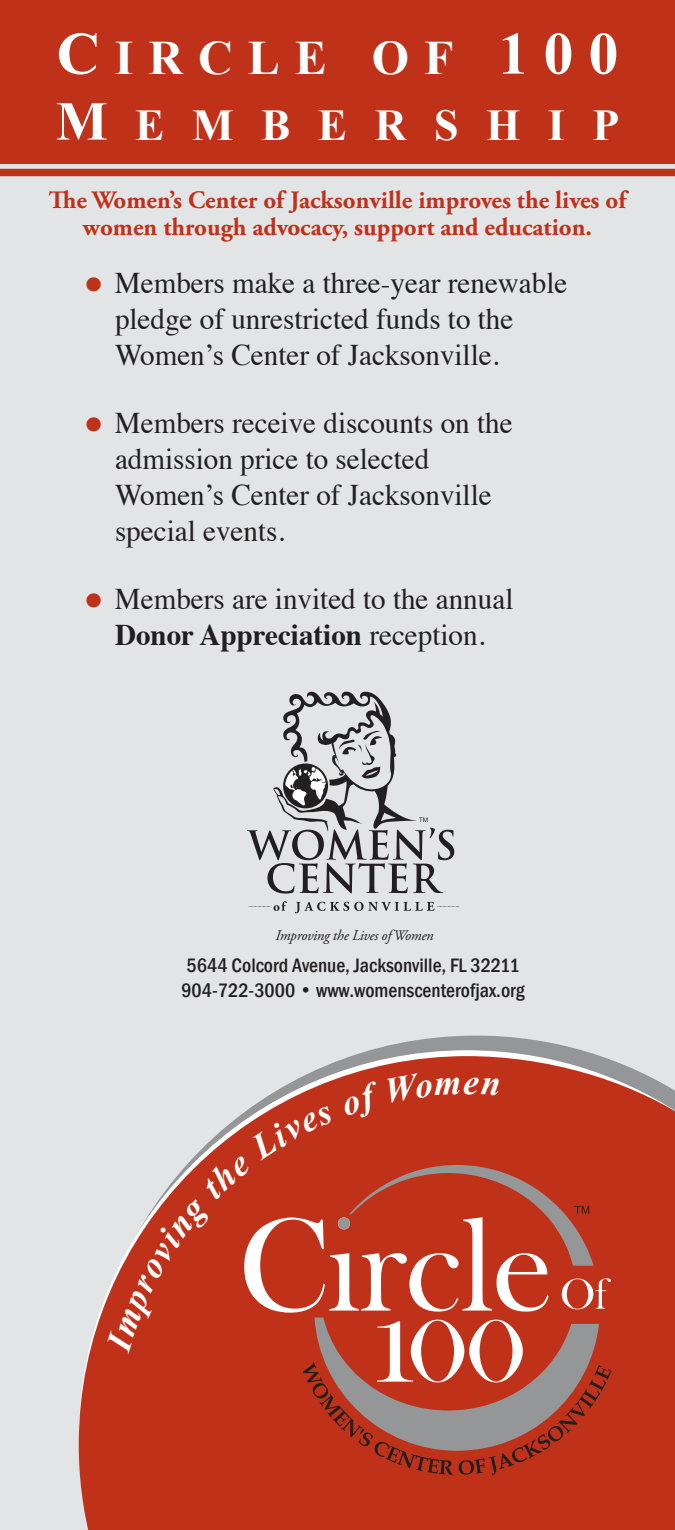
<style>
.page{position:relative;width:675px;height:1530px;background:#fff}
.page>*{position:absolute;margin:0;border:0;box-sizing:border-box;transform-origin:0 0}
.t1{font:48px "Times New Roman PS Bold MT SC800";letter-spacing:.31em;color:#fff}
.t2{font:44px "Times New Roman PS Bold MT SC800";letter-spacing:.625em;color:#fff}
.t3{font:30px/36.2px "Times";color:#231f20}
.t4{font:700 25px/27.5px "Adobe Garamond Pro";color:#c0311a;text-align:center}
.t5{font:500 condensed 20px/25px "Franklin Gothic";color:#231f20}
.t6{font:italic 14.75px "Adobe Garamond Pro";letter-spacing:-.015em;color:#231f20}
.s1{font-size:60px}
.s2{font-size:55px}
.s3{font-weight:700;font-size:50px;color:#c0311a}
.s4{font-weight:700}
</style>
<div class="page">
<div style="left:0;top:101px;width:675px;height:1429px;background:#e3e4e5"></div>
<div style="left:0;top:0;width:675px;height:164px;background:#c0311a"></div>
<div style="left:0;top:169px;width:675px;height:7px;background:#c0311a"></div>
<svg style="left:371px;top:1036px;width:209px;height:14px;fill:#949698"></svg>
<svg style="left:79px;top:1056px;width:596px;height:474px;fill:#c0311a"></svg>
<svg style="left:249px;top:901px;width:38px;height:10px"></svg>
<svg style="left:295px;top:902px;width:165px;height:11px"></svg>
<svg style="left:247px;top:692px;width:207px;height:202px"></svg>
<svg style="left:106px;top:1074px;width:505px;height:401px;background:#c15241"></svg>
<h1 class="t1" style="left:56px;top:24px;width:564px"><span class="s1">C</span>IRCLE OF <span class="s1">100</span></h1>
<h2 class="t2" style="left:56px;top:94px;width:565px"><span class="s2">M</span>EMBERSHIP</h2>
<p class="t4" style="left:49px;top:186px;width:579px">The Women’s Center of Jacksonville improves the lives of women through advocacy, support and education.</p>
<p class="t3" style="left:115px;top:262px;width:454px;text-indent:-30px"><span class="s3">•</span> Members make a three-year renewable pledge of unrestricted funds to the<br>Women’s Center of Jacksonville.</p>
<p class="t3" style="left:115px;top:402px;width:399px;text-indent:-30px"><span class="s3">•</span> Members receive discounts on the admission price to selected<br>Women’s Center of Jacksonville special events.</p>
<p class="t3" style="left:85px;top:578px;width:430px;text-align:center"><span class="s3">•</span> Members are invited to the annual<br><span class="s4">Donor Appreciation</span> reception.</p>
<p class="t6" style="left:275px;top:927px;width:160px">Improving the Lives of Women</p>
<p class="t5" style="left:181px;top:953px;width:345px">5644 Colcord Avenue, Jacksonville, FL 32211<br>904-722-3000 • www.womenscenterofjax.org</p>
</div>
